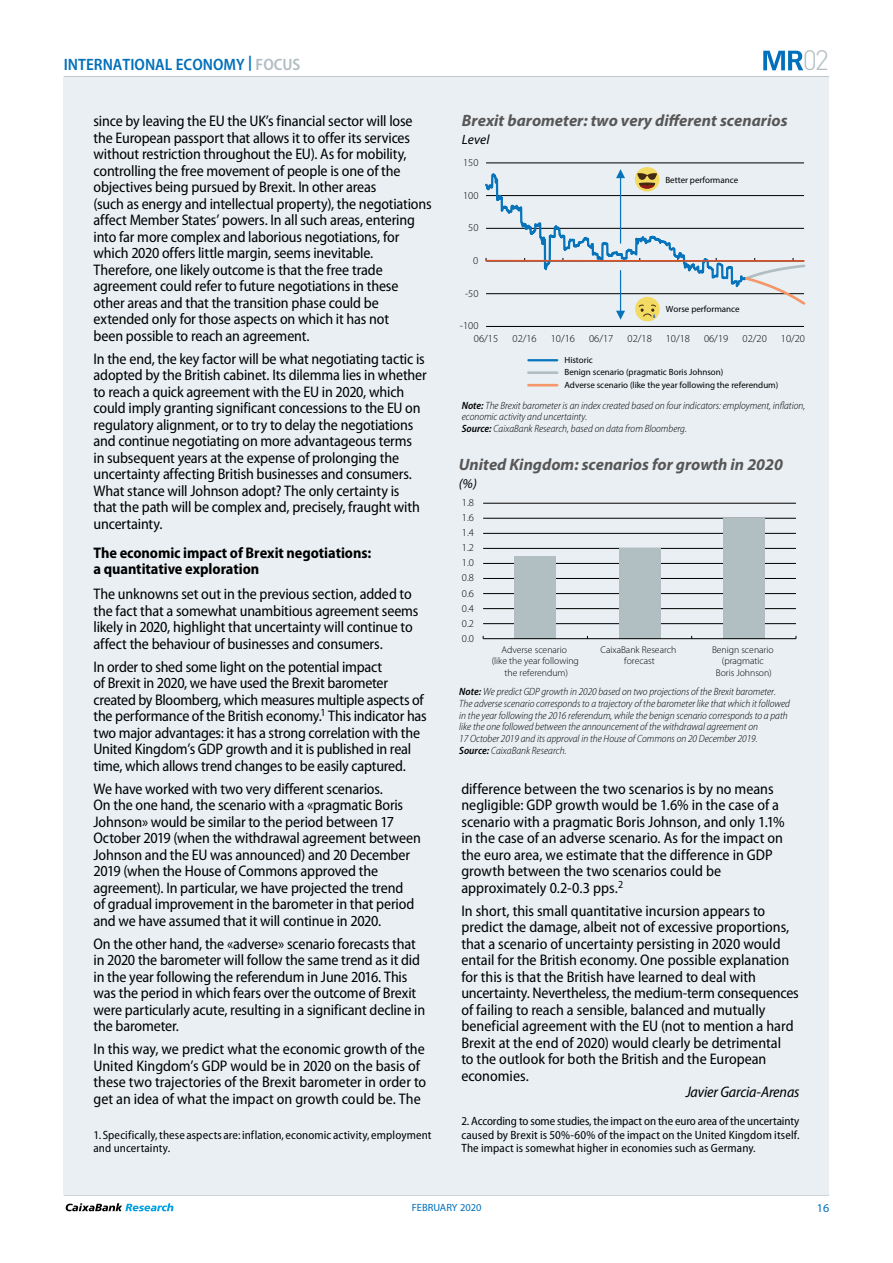
<style>
.page{position:relative;width:893px;height:1263px;background:#fff}
.page>*{position:absolute;margin:0;border:0;box-sizing:border-box;transform-origin:0 0}
.t1{font:300 27.6px "DIN Pro";color:#b2bdc2}
.t2{font:italic 700 16.5px "Myriad Pro";color:#585757}
.t3{font:600 semi-condensed 16.5px "Myriad Pro";color:#0070ba}
.t4{font:semi-condensed 15.3px/16.5px "Myriad Pro";letter-spacing:-.01em;color:#000}
.t5{font:700 semi-condensed 15.3px/16.5px "Myriad Pro";letter-spacing:-.005em;color:#000}
.t6{font:italic semi-condensed 15.3px "Myriad Pro";letter-spacing:-.01em;color:#000}
.t7{font:italic 13.5px "Myriad Pro";color:#000}
.t8{font:semi-condensed 12px/13.5px "Myriad Pro";letter-spacing:.01em;color:#000}
.t9{font:12px "Myriad Pro";color:#0070ba}
.t10{font:italic 300 semi-condensed 10.5px/11.7px "Myriad Pro";letter-spacing:-.005em;color:#000}
.t11{font:300 10.5px "Myriad Pro";color:#000}
.t12{font:10.5px "Myriad Pro";color:#0070ba}
.t13{font:300 9.75px/11.2px "Myriad Pro";color:#000;text-align:center}
.t14{font:9px/12.5px "Myriad Pro";color:#000}
.s1{color:#b2bdc2}
.s2{font-weight:600}
</style>
<div class="page">
<hr style="left:64px;top:76px;width:765px;height:1px;background:#b2bdc2">
<hr style="left:64px;top:1195px;width:765px;height:1px;background:#b2bdc2">
<svg style="left:66px;top:1203px;width:107px;height:8px"></svg>
<svg style="left:763px;top:51px;width:40px;height:19px"></svg>
<div style="left:64px;top:77px;width:765px;height:1118px;background:#e9eff3"></div>
<hr style="left:486px;top:326px;width:318px;height:1px;background:#000">
<hr style="left:528px;top:359px;width:29px;height:2px;background:#0673ba">
<hr style="left:528px;top:371px;width:29px;height:3px;background:#b1bec2">
<hr style="left:528px;top:384px;width:29px;height:2px;background:#f4986b">
<div style="left:635px;top:297px;width:25px;height:24px;background:#f2da63;border-radius:50%"></div>
<svg style="left:485px;top:162px;width:321px;height:158px"></svg>
<hr style="left:483px;top:518px;width:313px;height:1px;background:#000">
<hr style="left:483px;top:623px;width:313px;height:1px;background:#000">
<hr style="left:483px;top:608px;width:313px;height:1px;background:#000">
<hr style="left:483px;top:593px;width:313px;height:1px;background:#000">
<hr style="left:483px;top:578px;width:313px;height:1px;background:#000">
<hr style="left:483px;top:563px;width:313px;height:1px;background:#000">
<hr style="left:483px;top:548px;width:313px;height:1px;background:#000">
<hr style="left:483px;top:533px;width:313px;height:1px;background:#000">
<hr style="left:483px;top:503px;width:313px;height:1px;background:#000">
<div style="left:723px;top:518px;width:42px;height:121px;background:#b1bec2"></div>
<div style="left:619px;top:548px;width:41px;height:91px;background:#b1bec2"></div>
<div style="left:514px;top:556px;width:42px;height:83px;background:#b1bec2"></div>
<hr style="left:483px;top:638px;width:313px;height:1px;background:#000">
<p class="t3" style="left:64px;top:55px;width:238px">INTERNATIONAL ECONOMY <sup>|</sup> <span class="s1">FOCUS</span></p>
<p class="t4" style="left:94px;top:113px;width:340px">since by leaving the EU the UK’s financial sector will lose the European passport that allows it to offer its services without restriction throughout the EU). As for mobility, controlling the free movement of people is one of the objectives being pursued by Brexit. In other areas<br>(such as energy and intellectual property), the negotiations affect Member States’ powers. In all such areas, entering into far more complex and laborious negotiations, for which 2020 offers little margin, seems inevitable.<br>Therefore, one likely outcome is that the free trade agreement could refer to future negotiations in these other areas and that the transition phase could be extended only for those aspects on which it has not<br>been possible to reach an agreement.</p>
<p class="t4" style="left:94px;top:351px;width:335px">In the end, the key factor will be what negotiating tactic is adopted by the British cabinet. Its dilemma lies in whether to reach a quick agreement with the EU in 2020, which could imply granting significant concessions to the EU on regulatory alignment, or to try to delay the negotiations and continue negotiating on more advantageous terms in subsequent years at the expense of prolonging the uncertainty affecting British businesses and consumers.<br>What stance will Johnson adopt? The only certainty is<br>that the path will be complex and, precisely, fraught with uncertainty.</p>
<p class="t5" style="left:94px;top:545px;width:279px">The economic impact of Brexit negotiations: a quantitative exploration</p>
<p class="t4" style="left:94px;top:586px;width:326px">The unknowns set out in the previous section, added to the fact that a somewhat unambitious agreement seems likely in 2020, highlight that uncertainty will continue to affect the behaviour of businesses and consumers.</p>
<p class="t4" style="left:94px;top:659px;width:335px">In order to shed some light on the potential impact<br>of Brexit in 2020, we have used the Brexit barometer created by Bloomberg, which measures multiple aspects of the performance of the British economy.<sup>1</sup> This indicator has two major advantages: it has a strong correlation with the United Kingdom’s GDP growth and it is published in real time, which allows trend changes to be easily captured.</p>
<p class="t4" style="left:94px;top:781px;width:329px">We have worked with two very different scenarios.<br>On the one hand, the scenario with a «pragmatic Boris Johnson» would be similar to the period between 17<br>October 2019 (when the withdrawal agreement between Johnson and the EU was announced) and 20 December 2019 (when the House of Commons approved the agreement). In particular, we have projected the trend<br>of gradual improvement in the barometer in that period and we have assumed that it will continue in 2020.</p>
<p class="t4" style="left:94px;top:936px;width:333px">On the other hand, the «adverse» scenario forecasts that in 2020 the barometer will follow the same trend as it did in the year following the referendum in June 2016. This was the period in which fears over the outcome of Brexit were particularly acute, resulting in a significant decline in the barometer.</p>
<p class="t4" style="left:94px;top:1041px;width:334px">In this way, we predict what the economic growth of the United Kingdom’s GDP would be in 2020 on the basis of these two trajectories of the Brexit barometer in order to get an idea of what the impact on growth could be. The</p>
<p class="t8" style="left:94px;top:1128px;width:340px">1. Specifically, these aspects are: inflation, economic activity, employment and uncertainty.</p>
<p class="t2" style="left:462px;top:111px;width:327px">Brexit barometer: two very different scenarios</p>
<p class="t7" style="left:462px;top:132px;width:29px">Level</p>
<p class="t11" style="left:463px;top:157px;width:17px">150</p>
<p class="t11" style="left:463px;top:189px;width:17px">100</p>
<p class="t11" style="left:468px;top:222px;width:12px">50</p>
<p class="t11" style="left:473px;top:255px;width:7px">0</p>
<p class="t11" style="left:465px;top:287px;width:15px">-50</p>
<p class="t11" style="left:460px;top:320px;width:20px">-100</p>
<p class="t14" style="left:665px;top:173px;width:74px">Better performance</p>
<p class="t14" style="left:666px;top:302px;width:75px">Worse performance</p>
<h1 class="t1" style="left:803px;top:42px;width:28px">02</h1>
<p class="t11" style="left:474px;top:333px;width:26px">06/15</p>
<p class="t11" style="left:512px;top:333px;width:26px">02/16</p>
<p class="t11" style="left:551px;top:333px;width:26px">10/16</p>
<p class="t11" style="left:589px;top:333px;width:26px">06/17</p>
<p class="t11" style="left:628px;top:333px;width:26px">02/18</p>
<p class="t11" style="left:666px;top:333px;width:26px">10/18</p>
<p class="t11" style="left:704px;top:333px;width:26px">06/19</p>
<p class="t11" style="left:743px;top:333px;width:26px">02/20</p>
<p class="t11" style="left:781px;top:333px;width:26px">10/20</p>
<p class="t14" style="left:564px;top:353px;width:215px">Historic<br>Benign scenario (pragmatic Boris Johnson)<br>Adverse scenario (like the year following the referendum)</p>
<p class="t10" style="left:462px;top:399px;width:345px"><span class="s2">Note:</span> The Brexit barometer is an index created based on four indicators: employment, inflation, economic activity and uncertainty.<br><span class="s2">Source:</span> CaixaBank Research, based on data from Bloomberg.</p>
<p class="t2" style="left:459px;top:455px;width:326px">United Kingdom: scenarios for growth in 2020</p>
<p class="t7" style="left:459px;top:476px;width:20px">(%)</p>
<p class="t11" style="left:462px;top:497px;width:14px">1.8</p>
<p class="t11" style="left:462px;top:512px;width:14px">1.6</p>
<p class="t11" style="left:462px;top:527px;width:14px">1.4</p>
<p class="t11" style="left:462px;top:542px;width:14px">1.2</p>
<p class="t11" style="left:462px;top:557px;width:14px">1.0</p>
<p class="t11" style="left:462px;top:572px;width:14px">0.8</p>
<p class="t11" style="left:462px;top:587px;width:14px">0.6</p>
<p class="t11" style="left:462px;top:602px;width:14px">0.4</p>
<p class="t11" style="left:462px;top:617px;width:14px">0.2</p>
<p class="t11" style="left:462px;top:632px;width:14px">0.0</p>
<p class="t13" style="left:492px;top:644px;width:89px">Adverse scenario<br>(like the year following the referendum)</p>
<p class="t13" style="left:601px;top:644px;width:77px">CaixaBank Research forecast</p>
<p class="t13" style="left:712px;top:644px;width:63px">Benign scenario (pragmatic<br>Boris Johnson)</p>
<p class="t10" style="left:459px;top:686px;width:332px"><span class="s2">Note:</span> We predict GDP growth in 2020 based on two projections of the Brexit barometer.<br>The adverse scenario corresponds to a trajectory of the barometer like that which it followed in the year following the 2016 referendum, while the benign scenario corresponds to a path like the one followed between the announcement of the withdrawal agreement on<br>17 October 2019 and its approval in the House of Commons on 20 December 2019.</p>
<p class="t10" style="left:459px;top:745px;width:109px"><span class="s2">Source:</span> CaixaBank Research.</p>
<p class="t4" style="left:461px;top:781px;width:325px">difference between the two scenarios is by no means negligible: GDP growth would be 1.6% in the case of a scenario with a pragmatic Boris Johnson, and only 1.1% in the case of an adverse scenario. As for the impact on the euro area, we estimate that the difference in GDP growth between the two scenarios could be approximately 0.2-0.3 pps.<sup>2</sup></p>
<p class="t4" style="left:461px;top:903px;width:339px">In short, this small quantitative incursion appears to predict the damage, albeit not of excessive proportions, that a scenario of uncertainty persisting in 2020 would entail for the British economy. One possible explanation for this is that the British have learned to deal with uncertainty. Nevertheless, the medium-term consequences of failing to reach a sensible, balanced and mutually beneficial agreement with the EU (not to mention a hard Brexit at the end of 2020) would clearly be detrimental<br>to the outlook for both the British and the European economies.</p>
<p class="t6" style="left:686px;top:1084px;width:115px">Javier Garcia-Arenas</p>
<p class="t8" style="left:461px;top:1115px;width:340px;text-align:justify">2. According to some studies, the impact on the euro area of the uncertainty caused by Brexit is 50%-60% of the impact on the United Kingdom itself.<br>The impact is somewhat higher in economies such as Germany.</p>
<p class="t12" style="left:412px;top:1201px;width:71px">FEBRUARY 2020</p>
<p class="t9" style="left:817px;top:1201px;width:14px">16</p>
</div>
